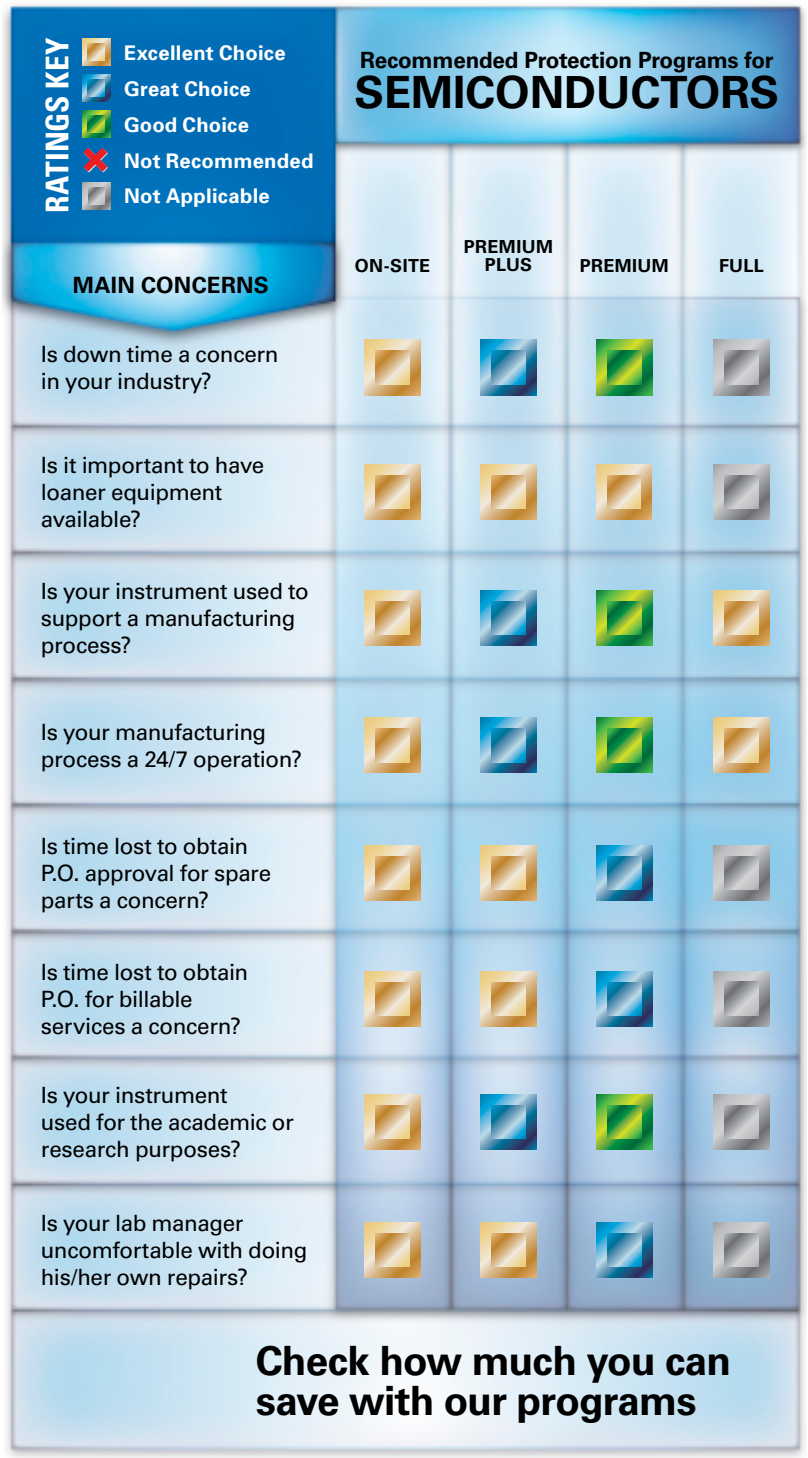
<style>
.page{position:relative;width:808px;height:1458px;background:#fff}
.page>*{position:absolute;margin:0;border:0;box-sizing:border-box;transform-origin:0 0}
.t1{font:700 44.32px "Univers LT Std";color:#000}
.t2{font:700 40.27px/40.3px "Univers LT Std";letter-spacing:-.02em;color:#000}
.t3{font:700 condensed 31.28px "Univers LT Std";color:#fff}
.t4{font:22.5px/27px "Univers LT Std";letter-spacing:-.015em;color:#000}
.t5{font:700 22.5px "Univers LT Std";letter-spacing:-.01em;color:#000}
.t6{font:700 22.5px "Univers LT Std";letter-spacing:.015em;color:#000}
.t7{font:700 20.25px/35.8px "Univers";letter-spacing:.015em;color:#fff}
.t8{font:700 18px/18px "Univers LT Std";letter-spacing:.02em;color:#000;text-align:center}
</style>
<div class="page">
<img style="left:3px;top:4px;width:803px;height:1454px">
<svg style="left:481px;top:464px;width:55px;height:55px"></svg>
<svg style="left:492px;top:475px;width:33px;height:33px"></svg>
<svg style="left:596px;top:464px;width:55px;height:55px"></svg>
<svg style="left:607px;top:475px;width:34px;height:33px"></svg>
<svg style="left:481px;top:845px;width:55px;height:55px"></svg>
<svg style="left:492px;top:856px;width:33px;height:33px"></svg>
<svg style="left:481px;top:971px;width:55px;height:55px"></svg>
<svg style="left:492px;top:982px;width:33px;height:33px"></svg>
<svg style="left:481px;top:1222px;width:55px;height:56px"></svg>
<svg style="left:492px;top:1233px;width:33px;height:34px"></svg>
<svg style="left:365px;top:340px;width:55px;height:55px"></svg>
<svg style="left:376px;top:351px;width:33px;height:33px"></svg>
<svg style="left:365px;top:464px;width:55px;height:55px"></svg>
<svg style="left:376px;top:475px;width:33px;height:33px"></svg>
<svg style="left:365px;top:590px;width:55px;height:55px"></svg>
<svg style="left:376px;top:601px;width:33px;height:33px"></svg>
<svg style="left:714px;top:590px;width:55px;height:55px"></svg>
<svg style="left:725px;top:601px;width:33px;height:33px"></svg>
<svg style="left:365px;top:718px;width:55px;height:55px"></svg>
<svg style="left:376px;top:729px;width:33px;height:33px"></svg>
<svg style="left:714px;top:718px;width:55px;height:55px"></svg>
<svg style="left:725px;top:729px;width:33px;height:33px"></svg>
<svg style="left:365px;top:845px;width:55px;height:55px"></svg>
<svg style="left:376px;top:856px;width:33px;height:33px"></svg>
<svg style="left:365px;top:971px;width:55px;height:55px"></svg>
<svg style="left:376px;top:982px;width:33px;height:33px"></svg>
<svg style="left:365px;top:1094px;width:55px;height:55px"></svg>
<svg style="left:376px;top:1105px;width:33px;height:33px"></svg>
<svg style="left:365px;top:1222px;width:55px;height:56px"></svg>
<svg style="left:376px;top:1233px;width:33px;height:34px"></svg>
<svg style="left:481px;top:340px;width:55px;height:55px"></svg>
<svg style="left:492px;top:351px;width:33px;height:33px"></svg>
<svg style="left:481px;top:590px;width:55px;height:55px"></svg>
<svg style="left:492px;top:601px;width:33px;height:33px"></svg>
<svg style="left:481px;top:718px;width:55px;height:55px"></svg>
<svg style="left:492px;top:729px;width:33px;height:33px"></svg>
<svg style="left:481px;top:1094px;width:55px;height:55px"></svg>
<svg style="left:492px;top:1105px;width:33px;height:33px"></svg>
<svg style="left:597px;top:845px;width:55px;height:55px"></svg>
<svg style="left:608px;top:856px;width:33px;height:33px"></svg>
<svg style="left:597px;top:971px;width:55px;height:55px"></svg>
<svg style="left:608px;top:982px;width:33px;height:33px"></svg>
<svg style="left:597px;top:1222px;width:55px;height:56px"></svg>
<svg style="left:608px;top:1233px;width:33px;height:34px"></svg>
<svg style="left:597px;top:340px;width:55px;height:55px"></svg>
<svg style="left:608px;top:351px;width:33px;height:33px"></svg>
<svg style="left:597px;top:590px;width:55px;height:55px"></svg>
<svg style="left:608px;top:601px;width:33px;height:33px"></svg>
<svg style="left:597px;top:718px;width:55px;height:55px"></svg>
<svg style="left:608px;top:729px;width:33px;height:33px"></svg>
<svg style="left:597px;top:1094px;width:55px;height:55px"></svg>
<svg style="left:608px;top:1105px;width:33px;height:33px"></svg>
<svg style="left:714px;top:340px;width:55px;height:55px"></svg>
<svg style="left:725px;top:351px;width:33px;height:33px"></svg>
<svg style="left:714px;top:464px;width:55px;height:55px"></svg>
<svg style="left:725px;top:475px;width:33px;height:33px"></svg>
<svg style="left:714px;top:845px;width:55px;height:55px"></svg>
<svg style="left:725px;top:856px;width:33px;height:33px"></svg>
<svg style="left:714px;top:971px;width:55px;height:55px"></svg>
<svg style="left:725px;top:982px;width:33px;height:33px"></svg>
<svg style="left:714px;top:1094px;width:55px;height:55px"></svg>
<svg style="left:725px;top:1105px;width:33px;height:33px"></svg>
<svg style="left:714px;top:1222px;width:55px;height:56px"></svg>
<svg style="left:725px;top:1233px;width:33px;height:34px"></svg>
<svg style="left:82px;top:38px;width:28px;height:28px"></svg>
<svg style="left:88px;top:44px;width:17px;height:16px"></svg>
<svg style="left:82px;top:74px;width:28px;height:28px"></svg>
<svg style="left:88px;top:80px;width:17px;height:16px"></svg>
<svg style="left:82px;top:110px;width:28px;height:28px"></svg>
<svg style="left:88px;top:116px;width:17px;height:16px"></svg>
<svg style="left:83px;top:148px;width:25px;height:24px"></svg>
<svg style="left:82px;top:182px;width:28px;height:28px"></svg>
<svg style="left:88px;top:188px;width:17px;height:16px"></svg>
<h3 class="t3" style="left:38px;top:213px;width:177px;rotate:-90deg">RATINGS KEY</h3>
<p class="t7" style="left:124px;top:34px;width:191px">Excellent Choice<br>Great Choice<br>Good Choice<br>Not Recommended<br>Not Applicable</p>
<p class="t5" style="left:360px;top:47px;width:415px">Recommended Protection Programs for</p>
<h1 class="t1" style="left:354px;top:66px;width:426px">SEMICONDUCTORS</h1>
<p class="t8" style="left:464px;top:238px;width:90px">PREMIUM<br>PLUS</p>
<p class="t8" style="left:355px;top:257px;width:77px">ON-SITE</p>
<p class="t8" style="left:580px;top:257px;width:90px">PREMIUM</p>
<p class="t8" style="left:719px;top:257px;width:46px">FULL</p>
<p class="t6" style="left:73px;top:272px;width:197px">MAIN CONCERNS</p>
<p class="t4" style="left:41px;top:341px;width:239px">Is down time a concern in your industry?</p>
<p class="t4" style="left:41px;top:452px;width:225px">Is it important to have loaner equipment available?</p>
<p class="t4" style="left:41px;top:578px;width:269px">Is your instrument used to support a manufacturing process?</p>
<p class="t4" style="left:41px;top:719px;width:262px">Is your manufacturing process a 24/7 operation?</p>
<p class="t4" style="left:41px;top:833px;width:232px">Is time lost to obtain<br>P.O. approval for spare parts a concern?</p>
<p class="t4" style="left:41px;top:959px;width:209px">Is time lost to obtain<br>P.O. for billable services a concern?</p>
<p class="t4" style="left:41px;top:1082px;width:254px">Is your instrument<br>used for the academic or research purposes?</p>
<p class="t4" style="left:41px;top:1210px;width:268px">Is your lab manager uncomfortable with doing his/her own repairs?</p>
<h2 class="t2" style="left:256px;top:1341px;width:477px">Check how much you can save with our programs</h2>
</div>
